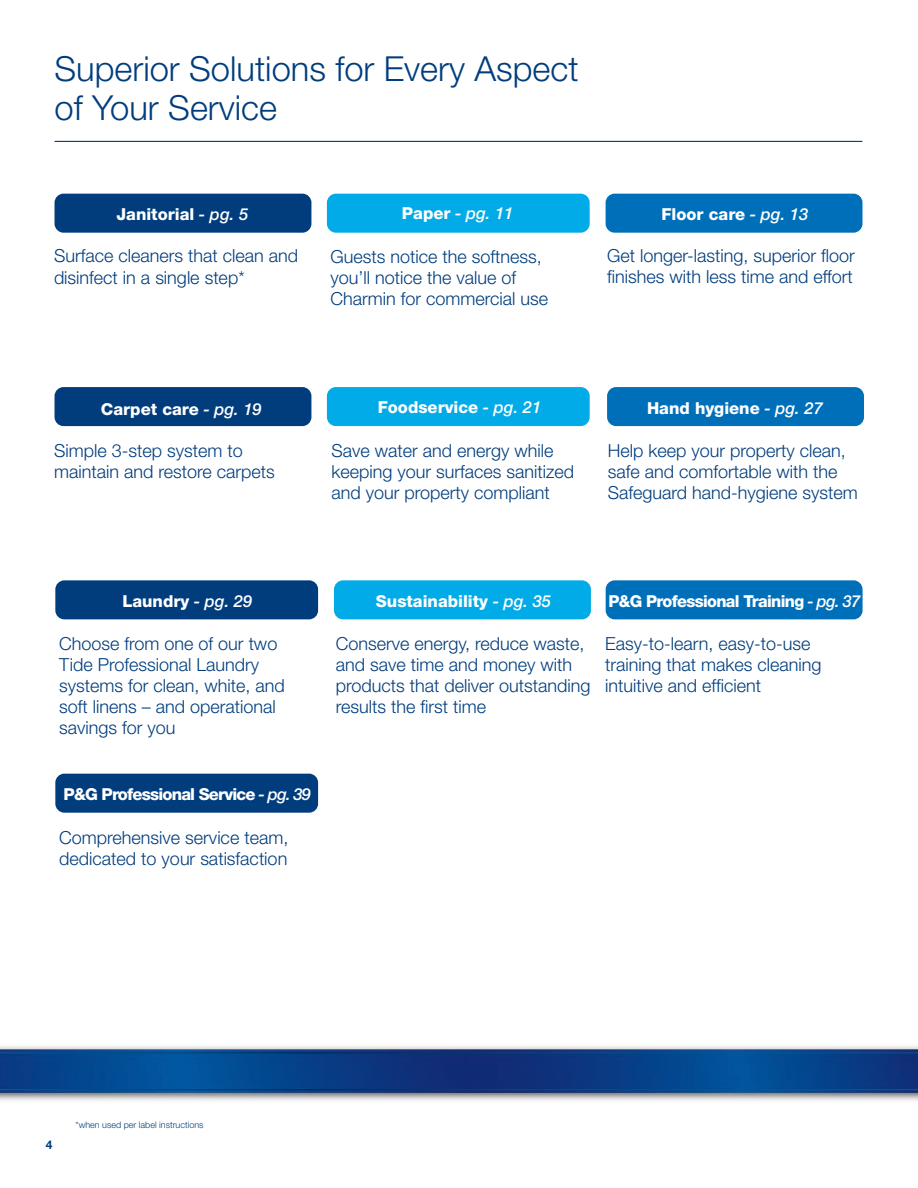
<style>
.page{position:relative;width:918px;height:1188px;background:#fff}
.page>*{position:absolute;margin:0;border:0;box-sizing:border-box;transform-origin:0 0}
.t1{font:300 34.5px/39px "Helvetica Neue";color:#013d7d}
.t2{font:300 18px/21px "Helvetica Neue";color:#013d7d}
.t3{font:800 16.5px "Helvetica Neue";color:#fff}
.t4{font:800 16.5px "Helvetica Neue";letter-spacing:-.04em;color:#fff}
.t5{font:800 16.5px "Helvetica Neue";letter-spacing:-.05em;color:#fff}
.t6{font:italic 500 16.5px "Helvetica Neue";color:#fff}
.t7{font:700 12px "Helvetica Neue";color:#013d7d}
.t8{font:300 9px "Helvetica Neue";color:#013d7d}
.s1{font-weight:500;font-style:italic}
.s2{font-weight:800;font-style:normal}
</style>
<div class="page">
<img style="left:0;top:1046px;width:918px;height:55px">
<div style="left:327px;top:194px;width:263px;height:39px;background:#00abe7;border-radius:9px"></div>
<div style="left:327px;top:387px;width:263px;height:39px;background:#00abe7;border-radius:9px"></div>
<div style="left:55px;top:580px;width:263px;height:39px;background:#013d7d;border-radius:9px"></div>
<div style="left:55px;top:774px;width:263px;height:39px;background:#013d7d;border-radius:9px"></div>
<hr style="left:55px;top:141px;width:807px;height:1px;background:#013d7d">
<div style="left:55px;top:194px;width:256px;height:39px;background:#013d7d;border-radius:9px"></div>
<div style="left:55px;top:387px;width:256px;height:39px;background:#013d7d;border-radius:9px"></div>
<div style="left:607px;top:387px;width:257px;height:39px;background:#006fba;border-radius:9px"></div>
<div style="left:606px;top:580px;width:257px;height:39px;background:#006fba;border-radius:9px"></div>
<div style="left:606px;top:194px;width:256px;height:39px;background:#006fba;border-radius:9px"></div>
<div style="left:334px;top:580px;width:257px;height:39px;background:#00abe7;border-radius:9px"></div>
<p class="t1" style="left:55px;top:49px;width:526px">Superior Solutions for Every Aspect of Your Service</p>
<p class="t3" style="left:116px;top:204px;width:133px">Janitorial <span class="s1">- pg. 5</span></p>
<p class="t2" style="left:54px;top:245px;width:246px;line-height:21.6px">Surface cleaners that clean and disinfect in a single step*</p>
<p class="t6" style="left:402px;top:203px;width:113px"><span class="s2">Paper</span> - pg. 11</p>
<p class="t2" style="left:331px;top:245px;width:219px">Guests notice the softness, you’ll notice the value of<br>Charmin for commercial use</p>
<p class="t3" style="left:661px;top:204px;width:148px">Floor care <span class="s1">- pg. 13</span></p>
<p class="t2" style="left:607px;top:245px;width:249px">Get longer-lasting, superior floor finishes with less time and effort</p>
<p class="t3" style="left:378px;top:398px;width:165px">Foodservice <span class="s1">- pg. 21</span></p>
<p class="t3" style="left:101px;top:399px;width:162px">Carpet care <span class="s1">- pg. 19</span></p>
<p class="t3" style="left:647px;top:398px;width:177px">Hand hygiene <span class="s1">- pg. 27</span></p>
<p class="t2" style="left:54px;top:440px;width:222px">Simple 3-step system to maintain and restore carpets</p>
<p class="t2" style="left:608px;top:440px;width:252px">Help keep your property clean, safe and comfortable with the<br>Safeguard hand-hygiene system</p>
<p class="t2" style="left:331px;top:440px;width:244px">Save water and energy while keeping your surfaces sanitized and your property compliant</p>
<p class="t3" style="left:122px;top:591px;width:131px">Laundry <span class="s1">- pg. 29</span></p>
<p class="t2" style="left:59px;top:633px;width:227px">Choose from one of our two<br>Tide Professional Laundry systems for clean, white, and soft linens – and operational savings for you</p>
<p class="t5" style="left:64px;top:784px;width:249px">P&amp;G Professional Service <span class="s1">- pg. 39</span></p>
<p class="t2" style="left:59px;top:826px;width:231px">Comprehensive service team, dedicated to your satisfaction</p>
<p class="t3" style="left:376px;top:591px;width:177px">Sustainability <span class="s1">- pg. 35</span></p>
<p class="t4" style="left:608px;top:591px;width:253px">P&amp;G Professional Training <span class="s1">- pg. 37</span></p>
<p class="t2" style="left:605px;top:633px;width:218px">Easy-to-learn, easy-to-use training that makes cleaning intuitive and efficient</p>
<p class="t2" style="left:336px;top:633px;width:256px">Conserve energy, reduce waste, and save time and money with products that deliver outstanding results the first time</p>
<p class="t7" style="left:46px;top:1137px;width:8px">4</p>
<p class="t8" style="left:76px;top:1119px;width:130px">*when used per label instructions</p>
</div>
